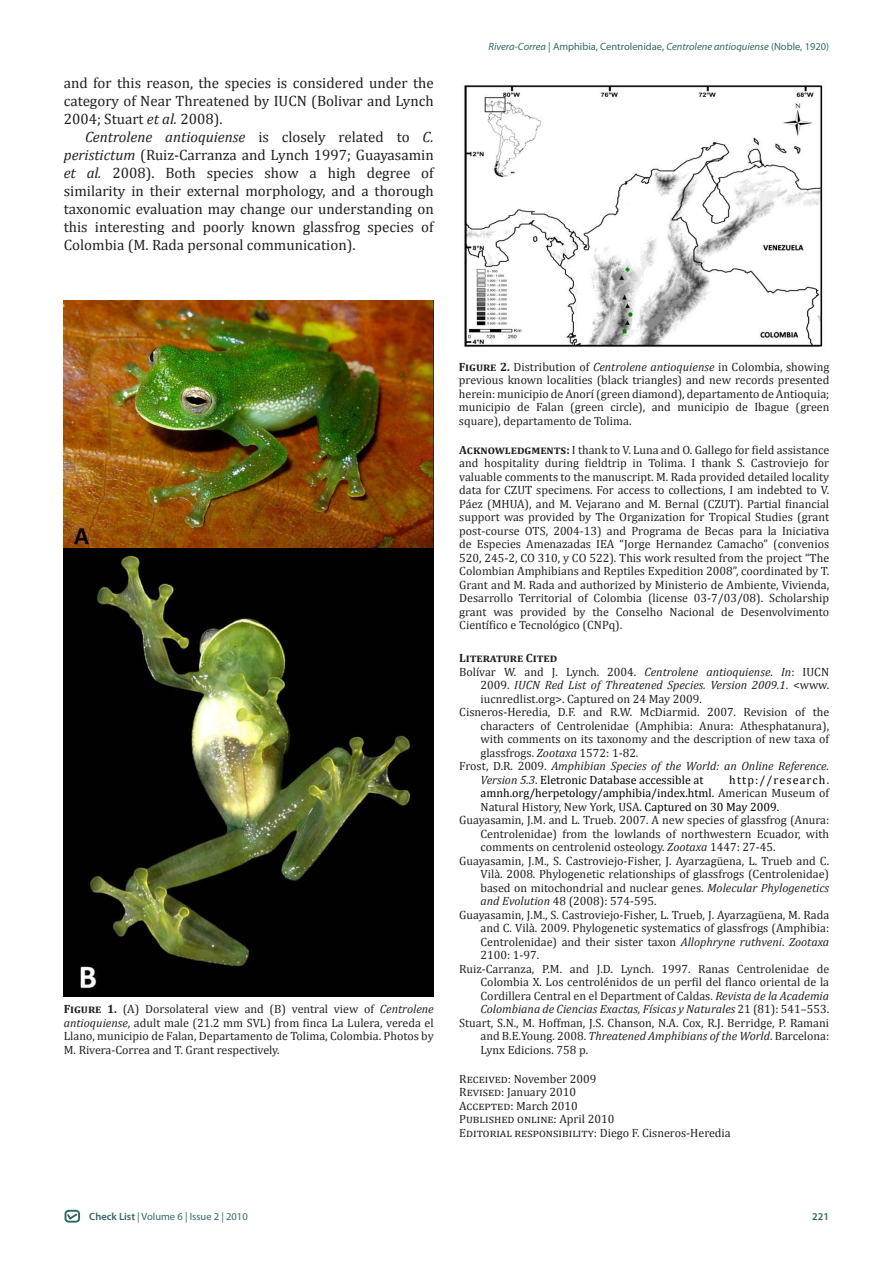
<style>
.page{position:relative;width:893px;height:1263px;background:#fff}
.page>*{position:absolute;margin:0;border:0;box-sizing:border-box;transform-origin:0 0}
.t1{font:15px/18px "Cambria";color:#231f20;text-align:justify}
.t2{font:12px/13.5px "Cambria";color:#231f20;text-align:justify}
.t3{font:12px/13.5px "Cambria";color:#000;text-align:justify}
.t4{font:italic 12px/13.5px "Cambria";color:#231f20}
.t5{font:700 12px "Cambria";color:#231f20}
.t6{font:10.5px "Myriad Pro";color:#336767}
.t7{font:600 10.5px "Myriad Pro";color:#336767}
.s1{font-style:italic}
.s2{font-weight:700}
.s3{font-style:normal}
.s4{font-style:normal;color:#000}
.s5{color:#231f20}
.s6{font-weight:600}
</style>
<div class="page">
<div style="left:65px;top:1210px;width:15px;height:12px;border:2px solid #326667;border-radius:3px"></div>
<svg style="left:66px;top:1212px;width:13px;height:9px"></svg>
<img style="left:464px;top:85px;width:359px;height:262px">
<img style="left:64px;top:300px;width:370px;height:696px">
<p class="t1" style="left:64px;top:74px;width:371px">and for this reason, the species is considered under the category of Near Threatened by IUCN (Bolivar and Lynch 2004; Stuart <span class="s1">et al.</span> 2008).</p>
<p class="t1" style="left:64px;top:128px;width:371px;text-indent:21px"><span class="s1">Centrolene antioquiense</span> is closely related to <span class="s1">C. peristictum</span> (Ruiz-Carranza and Lynch 1997; Guayasamin <span class="s1">et al.</span> 2008). Both species show a high degree of similarity in their external morphology, and a thorough taxonomic evaluation may change our understanding on this interesting and poorly known glassfrog species of Colombia (M. Rada personal communication).</p>
<p class="t6" style="left:488px;top:40px;width:342px"><span class="s1">Rivera-Correa</span> | Amphibia, Centrolenidae, <span class="s1">Centrolene antioquiense</span> (Noble, 1920)</p>
<p class="t2" style="left:64px;top:1002px;width:371px"><span class="s2">Figure 1.</span> (A) Dorsolateral view and (B) ventral view of <span class="s1">Centrolene antioquiense</span>, adult male (21.2 mm SVL) from finca La Lulera, vereda el Llano, municipio de Falan, Departamento de Tolima, Colombia. Photos by M. Rivera-Correa and T. Grant respectively.</p>
<p class="t2" style="left:459px;top:360px;width:372px"><span class="s2">Figure 2.</span> Distribution of <span class="s1">Centrolene antioquiense</span> in Colombia, showing previous known localities (black triangles) and new records presented herein: municipio de Anorí (green diamond), departamento de Antioquia; municipio de Falan (green circle), and municipio de Ibague (green square), departamento de Tolima.</p>
<p class="t2" style="left:459px;top:443px;width:371px"><span class="s2">Acknowledgments:</span> I thank to V. Luna and O. Gallego for field assistance and hospitality during fieldtrip in Tolima. I thank S. Castroviejo for valuable comments to the manuscript. M. Rada provided detailed locality data for CZUT specimens. For access to collections, I am indebted to V.<br>Páez (MHUA), and M. Vejarano and M. Bernal (CZUT). Partial financial support was provided by The Organization for Tropical Studies (grant post-course OTS, 2004-13) and Programa de Becas para la Iniciativa de Especies Amenazadas IEA “Jorge Hernandez Camacho” (convenios 520, 245-2, CO 310, y CO 522). This work resulted from the project “The Colombian Amphibians and Reptiles Expedition 2008”, coordinated by T.<br>Grant and M. Rada and authorized by Ministerio de Ambiente, Vivienda, Desarrollo Territorial of Colombia (license 03-7/03/08). Scholarship grant was provided by the Conselho Nacional de Desenvolvimento Científico e Tecnológico (CNPq).</p>
<p class="t5" style="left:459px;top:651px;width:100px">Literature Cited</p>
<p class="t2" style="left:481px;top:665px;width:350px;text-indent:-21px">Bolívar W. and J. Lynch. 2004. <span class="s1">Centrolene antioquiense</span>. <span class="s1">In</span>: IUCN 2009. <span class="s1">IUCN Red List of Threatened Species. Version 2009.1</span>. &lt;www. iucnredlist.org&gt;. Captured on 24 May 2009.</p>
<p class="t2" style="left:481px;top:705px;width:350px;text-indent:-21px">Cisneros-Heredia, D.F. and R.W. McDiarmid. 2007. Revision of the characters of Centrolenidae (Amphibia: Anura: Athesphatanura), with comments on its taxonomy and the description of new taxa of glassfrogs. <span class="s1">Zootaxa</span> 1572: 1-82.</p>
<p class="t4" style="left:481px;top:759px;width:350px;text-indent:-21px"><span class="s3">Frost, D.R. 2009.</span> Amphibian Species of the World: an Online Reference.<br>Version 5.3<span class="s3">.</span> <span class="s4">Eletronic Database accessible at</span></p>
<p class="t3" style="left:481px;top:773px;width:350px;text-indent:249px">http://research. amnh.org/herpetology/amphibia/index.html. <span class="s5">American Museum of Natural History, New York, USA.</span> Captured on 30 May 2009.</p>
<p class="t2" style="left:481px;top:813px;width:350px;text-indent:-21px">Guayasamin, J.M. and L. Trueb. 2007. A new species of glassfrog (Anura:<br>Centrolenidae) from the lowlands of northwestern Ecuador, with comments on centrolenid osteology. <span class="s1">Zootaxa</span> 1447: 27-45.</p>
<p class="t2" style="left:481px;top:854px;width:350px;text-indent:-21px">Guayasamin, J.M., S. Castroviejo-Fisher, J. Ayarzagüena, L. Trueb and C.<br>Vilà. 2008. Phylogenetic relationships of glassfrogs (Centrolenidae) based on mitochondrial and nuclear genes. <span class="s1">Molecular Phylogenetics and Evolution</span> 48 (2008): 574-595.</p>
<p class="t2" style="left:481px;top:908px;width:350px;text-indent:-21px">Guayasamin, J.M., S. Castroviejo-Fisher, L. Trueb, J. Ayarzagüena, M. Rada and C. Vilà. 2009. Phylogenetic systematics of glassfrogs (Amphibia:<br>Centrolenidae) and their sister taxon <span class="s1">Allophryne ruthveni</span>. <span class="s1">Zootaxa </span>2100: 1-97.</p>
<p class="t2" style="left:481px;top:962px;width:350px;text-indent:-21px">Ruiz-Carranza, P.M. and J.D. Lynch. 1997. Ranas Centrolenidae de Colombia X. Los centrolénidos de un perfil del flanco oriental de la Cordillera Central en el Department of Caldas. <span class="s1">Revista de la Academia Colombiana de Ciencias Exactas, Físicas y Naturales</span> 21 (81): 541–553.</p>
<p class="t2" style="left:481px;top:1016px;width:350px;text-indent:-21px">Stuart, S.N., M. Hoffman, J.S. Chanson, N.A. Cox, R.J. Berridge, P. Ramani and B.E.Young. 2008. <span class="s1">Threatened Amphibians of the World</span>. Barcelona:<br>Lynx Edicions. 758 p.</p>
<p class="t2" style="left:459px;top:1072px;width:139px">Received: November 2009</p>
<p class="t2" style="left:459px;top:1085px;width:118px">Revised: January 2010</p>
<p class="t2" style="left:459px;top:1099px;width:120px">Accepted: March 2010</p>
<p class="t2" style="left:459px;top:1112px;width:157px">Published online: April 2010</p>
<p class="t2" style="left:459px;top:1126px;width:273px">Editorial responsibility: Diego F. Cisneros-Heredia</p>
<p class="t6" style="left:89px;top:1210px;width:160px"><span class="s6">Check List</span> | Volume 6 | Issue 2 | 2010</p>
<p class="t7" style="left:812px;top:1209px;width:18px">221</p>
</div>
